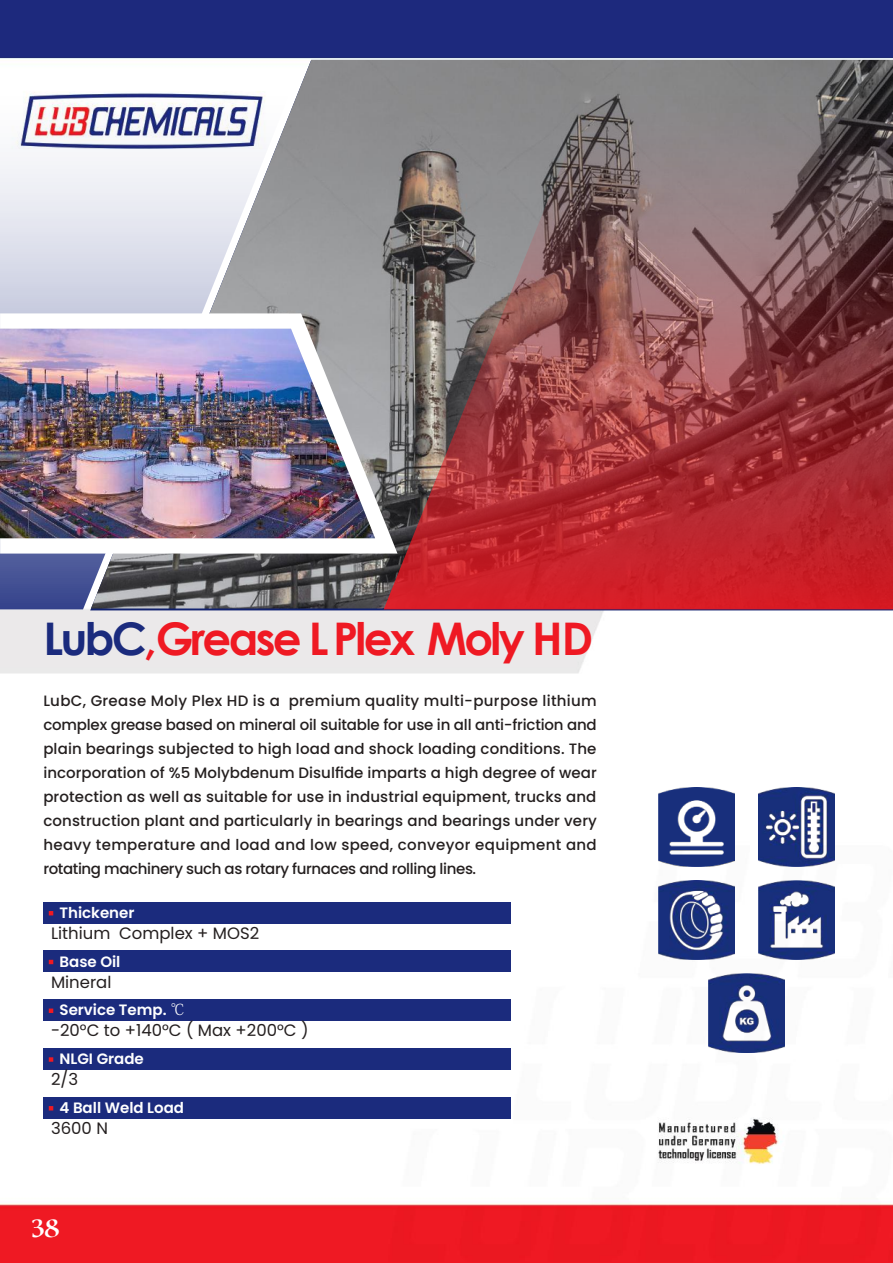
<style>
.page{position:relative;width:893px;height:1263px;background:#fff}
.page>*{position:absolute;margin:0;border:0;box-sizing:border-box;transform-origin:0 0}
.t1{font:700 45px "Century Gothic";letter-spacing:-.06em;color:#ef1923}
.t2{font:27px "Luminari";color:#fff}
.t3{font:16.5px "Poppins";color:#241f1f}
.t4{font:500 15px/24px "Poppins";letter-spacing:.01em;color:#241f1f}
.t5{font:600 15px "Poppins";color:#fff}
.s1{color:#1b2b7d}
.s2{font-family:"Koz Min Pr 6 N";font-weight:400}
</style>
<div class="page">
<img style="left:0;top:0;width:893px;height:1263px">
<svg style="left:0;top:59px;width:304px;height:550px"></svg>
<img style="left:91px;top:60px;width:293px;height:548px">
<svg style="left:0;top:313px;width:384px;height:241px"></svg>
<img style="left:0;top:329px;width:375px;height:209px">
<img style="left:658px;top:787px;width:76px;height:79px">
<img style="left:758px;top:787px;width:76px;height:79px">
<img style="left:658px;top:880px;width:76px;height:79px">
<img style="left:758px;top:880px;width:76px;height:79px">
<img style="left:708px;top:973px;width:76px;height:79px">
<div style="left:43px;top:902px;width:467px;height:21px;background:#1b2b7d"></div>
<svg style="left:49px;top:911px;width:4px;height:4px"></svg>
<div style="left:43px;top:951px;width:467px;height:21px;background:#1b2b7d"></div>
<svg style="left:49px;top:960px;width:4px;height:4px"></svg>
<div style="left:43px;top:999px;width:467px;height:21px;background:#1b2b7d"></div>
<svg style="left:49px;top:1008px;width:4px;height:5px"></svg>
<div style="left:43px;top:1048px;width:467px;height:21px;background:#1b2b7d"></div>
<svg style="left:49px;top:1057px;width:4px;height:5px"></svg>
<div style="left:43px;top:1097px;width:467px;height:21px;background:#1b2b7d"></div>
<svg style="left:49px;top:1106px;width:4px;height:4px"></svg>
<img style="left:384px;top:59px;width:509px;height:550px">
<h1 class="t1" style="left:43px;top:604px;width:551px"><span class="s1">LubC</span>,Grease L Plex Moly HD</h1>
<p class="t4" style="left:289px;top:688px;width:310px">premium quality multi-purpose lithium</p>
<p class="t4" style="left:43px;top:688px;width:555px">LubC, Grease Moly Plex HD is a<br>complex grease based on mineral oil suitable for use in all anti-friction and plain bearings subjected to high load and shock loading conditions. The incorporation of %5 Molybdenum Disulfide imparts a high degree of wear protection as well as suitable for use in industrial equipment, trucks and construction plant and particularly in bearings and bearings under very heavy temperature and load and low speed, conveyor equipment and rotating machinery such as rotary furnaces and rolling lines.</p>
<p class="t5" style="left:60px;top:904px;width:77px">Thickener</p>
<p class="t3" style="left:119px;top:923px;width:142px">Complex + MOS2</p>
<p class="t3" style="left:51px;top:923px;width:61px">Lithium</p>
<p class="t5" style="left:60px;top:953px;width:62px">Base Oil</p>
<p class="t3" style="left:51px;top:972px;width:62px">Mineral</p>
<p class="t5" style="left:60px;top:1001px;width:127px">Service Temp <span class="s2">°C</span>.</p>
<p class="t3" style="left:51px;top:1021px;width:259px">-20°C to +140°C ( Max +200°C (</p>
<p class="t5" style="left:60px;top:1050px;width:86px">NLGI Grade</p>
<p class="t3" style="left:51px;top:1070px;width:29px">2/3</p>
<p class="t5" style="left:60px;top:1099px;width:126px">4 Ball Weld Load</p>
<p class="t3" style="left:51px;top:1118px;width:58px">3600 N</p>
<h2 class="t2" style="left:31px;top:1204px;width:30px">38</h2>
</div>
